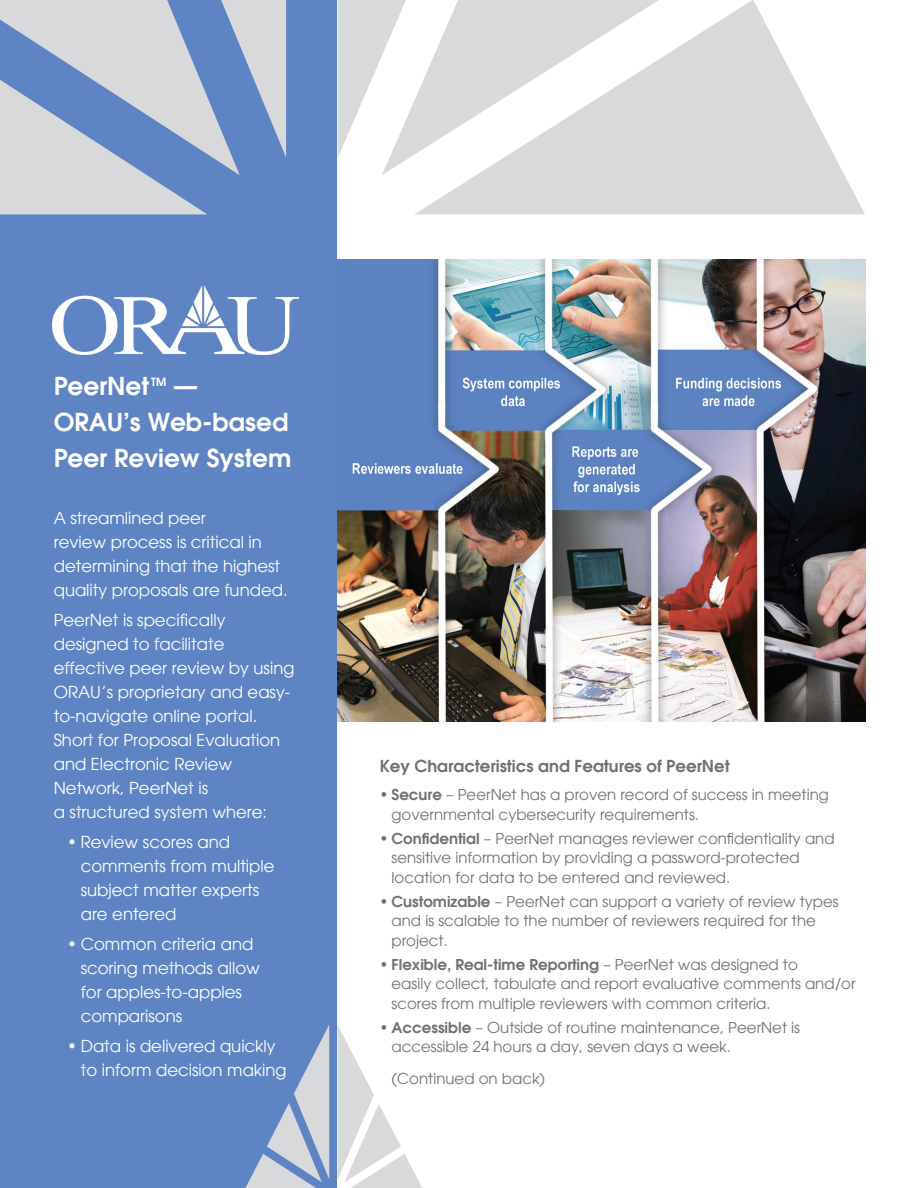
<style>
.page{position:relative;width:918px;height:1188px;background:#fff}
.page>*{position:absolute;margin:0;border:0;box-sizing:border-box;transform-origin:0 0}
.t1{font:600 24.75px/36px "Avant Garde";color:#fff}
.t2{font:16.5px/24px "Avant Garde";color:#fff}
.t3{font:600 16.5px "Avant Garde";color:#717074}
.t4{font:15px/19.5px "Avant Garde";color:#717074}
.t5{font:600 15px "Avant Garde";color:#717074}
.s1{font-weight:600}
.s2{font-weight:400}
</style>
<div class="page">
<img style="left:338px;top:259px;width:527px;height:463px">
<div style="left:0;top:0;width:338px;height:1188px;background:#5f84c3"></div>
<svg style="left:245px;top:1025px;width:177px;height:163px"></svg>
<svg style="left:415px;top:0;width:450px;height:214px;fill:#d8d9db"></svg>
<svg style="left:0;top:0;width:286px;height:214px"></svg>
<svg style="left:338px;top:0;width:44px;height:157px"></svg>
<svg style="left:382px;top:0;width:298px;height:175px;fill:#d8d9db"></svg>
<img style="left:52px;top:285px;width:246px;height:69px">
<p class="t1" style="left:54px;top:368px;width:239px">PeerNet <sup>TM</sup> —<br>ORAU’s Web-based<br>Peer Review System</p>
<p class="t2" style="left:54px;top:506px;width:235px">A streamlined peer<br>review process is critical in determining that the highest quality proposals are funded.</p>
<p class="t2" style="left:54px;top:608px;width:242px">PeerNet is specifically designed to facilitate effective peer review by using<br>ORAU’s proprietary and easy&shy;to-navigate online portal.<br>Short for Proposal Evaluation and Electronic Review<br>Network, PeerNet is</p>
<p class="t2" style="left:54px;top:800px;width:215px">a structured system where:</p>
<p class="t2" style="left:81px;top:830px;width:195px;text-indent:-13px">• Review scores and comments from multiple subject matter experts are entered</p>
<p class="t2" style="left:81px;top:932px;width:181px;text-indent:-13px">• Common criteria and scoring methods allow for apples-to-apples comparisons</p>
<p class="t2" style="left:81px;top:1034px;width:207px;text-indent:-13px">• Data is delivered quickly to inform decision making</p>
<p class="t3" style="left:380px;top:755px;width:352px">Key Characteristics and Features of PeerNet</p>
<p class="t4" style="left:380px;top:785px;width:451px"><span class="s1">• Secure</span> – PeerNet has a proven record of success in meeting</p>
<p class="t4" style="left:392px;top:805px;width:309px">governmental cybersecurity requirements.</p>
<p class="t4" style="left:392px;top:829px;width:445px;text-indent:-12px"><span class="s1">• Confidential</span> – PeerNet manages reviewer confidentiality and sensitive information by providing a password-protected</p>
<p class="t4" style="left:392px;top:868px;width:340px">location for data to be entered and reviewed.</p>
<p class="t4" style="left:392px;top:892px;width:449px;text-indent:-12px"><span class="s1">• Customizable</span> – PeerNet can support a variety of review types and is scalable to the number of reviewers required for the</p>
<p class="t4" style="left:392px;top:931px;width:58px">project.</p>
<p class="t5" style="left:380px;top:954px;width:420px">• Flexible, Real-time Reporting <span class="s2">– PeerNet was designed to</span></p>
<p class="t4" style="left:392px;top:974px;width:466px">easily collect, tabulate and report evaluative comments and/or scores from multiple reviewers with common criteria.</p>
<p class="t4" style="left:380px;top:1018px;width:422px"><span class="s1">• Accessible</span> – Outside of routine maintenance, PeerNet is</p>
<p class="t4" style="left:392px;top:1037px;width:341px">accessible 24 hours a day, seven days a week.</p>
<p class="t4" style="left:392px;top:1069px;width:155px">(Continued on back)</p>
</div>
